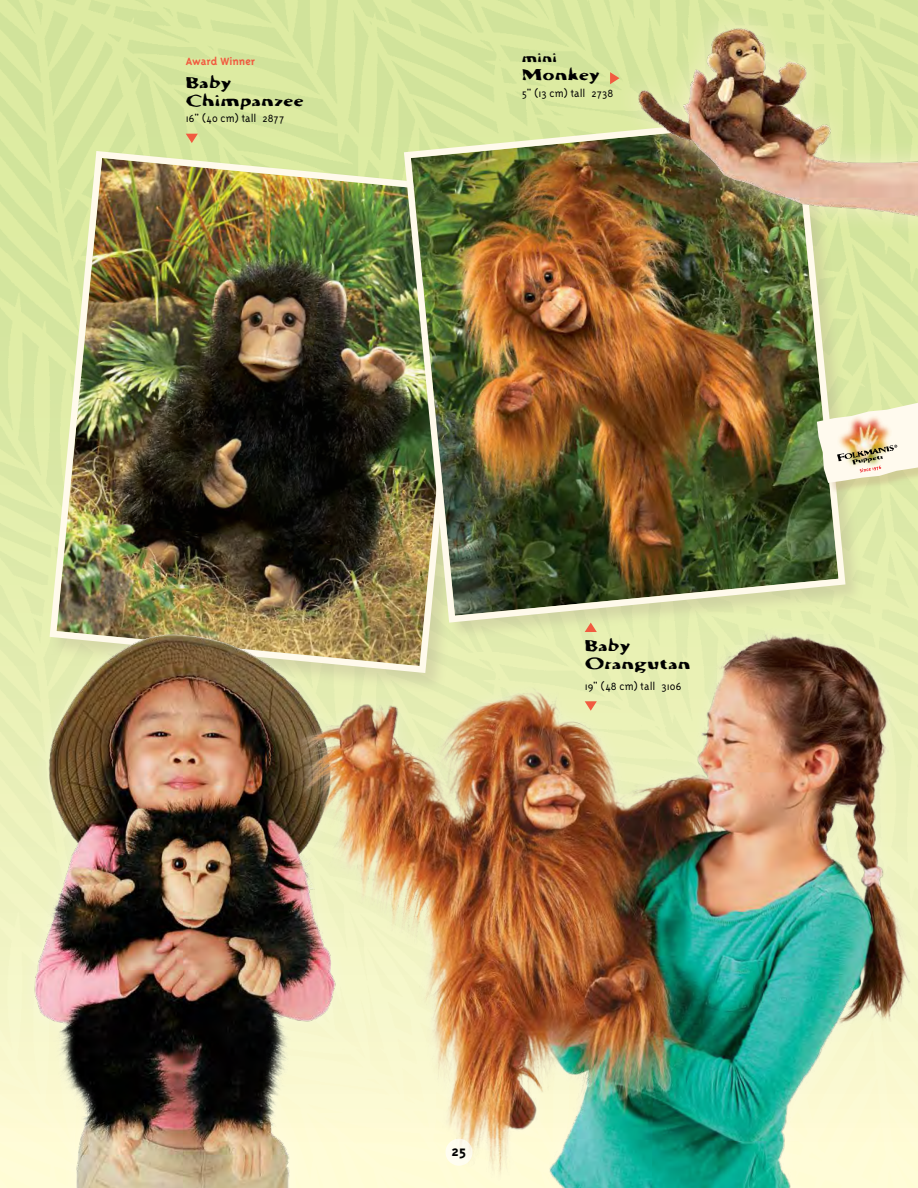
<style>
.page{position:relative;width:918px;height:1188px;background:#fff}
.page>*{position:absolute;margin:0;border:0;box-sizing:border-box;transform-origin:0 0}
.t1{font:700 16.2px "Triplex";color:#000}
.t2{font:15px/18px "Cutamond Basic";letter-spacing:-.005em;color:#000;scale:1.4 1}
.t3{font:300 12px "Triplex";letter-spacing:.005em;color:#000}
.t4{font:700 12px "Triplex";color:#f15b40}
.t5{font:12px "Cutamond Basic";color:#000;scale:1.4 1}
</style>
<div class="page">
<img style="left:46px;top:147px;width:354px;height:455px">
<img style="left:400px;top:111px;width:449px;height:472px">
<div style="left:614px;top:4px;width:304px;height:237px;background:#fff4d5;opacity:.8"></div>
<img style="left:617px;top:15px;width:301px;height:258px">
<img style="left:0;top:602px;width:294px;height:586px">
<img style="left:281px;top:615px;width:13px;height:573px">
<img style="left:294px;top:583px;width:624px;height:605px">
<div style="left:819px;top:403px;width:99px;height:91px;background:#bc9c78;opacity:.35"></div>
<img style="left:817px;top:403px;width:101px;height:80px">
<svg style="left:186px;top:134px;width:12px;height:9px"></svg>
<svg style="left:585px;top:623px;width:12px;height:9px"></svg>
<svg style="left:585px;top:701px;width:12px;height:10px"></svg>
<svg style="left:610px;top:72px;width:10px;height:12px"></svg>
<div style="left:446px;top:1139px;width:26px;height:27px;background:#fefdf0;border-radius:50%"></div>
<p class="t4" style="left:186px;top:55px;width:71px">Award Winner</p>
<p class="t2" style="left:186px;top:73px;width:86px">Baby<br>Chimpanzee</p>
<p class="t3" style="left:186px;top:112px;width:100px">16" (40 cm) tall 2877</p>
<p class="t5" style="left:522px;top:50px;width:27px">mini</p>
<p class="t2" style="left:522px;top:66px;width:57px">Monkey</p>
<p class="t3" style="left:522px;top:87px;width:93px">5" (13 cm) tall 2738</p>
<p class="t2" style="left:585px;top:637px;width:77px">Baby<br>Orangutan</p>
<p class="t3" style="left:585px;top:680px;width:98px">19" (48 cm) tall 3106</p>
<h1 class="t1" style="left:452px;top:1142px;width:16px">25</h1>
</div>
